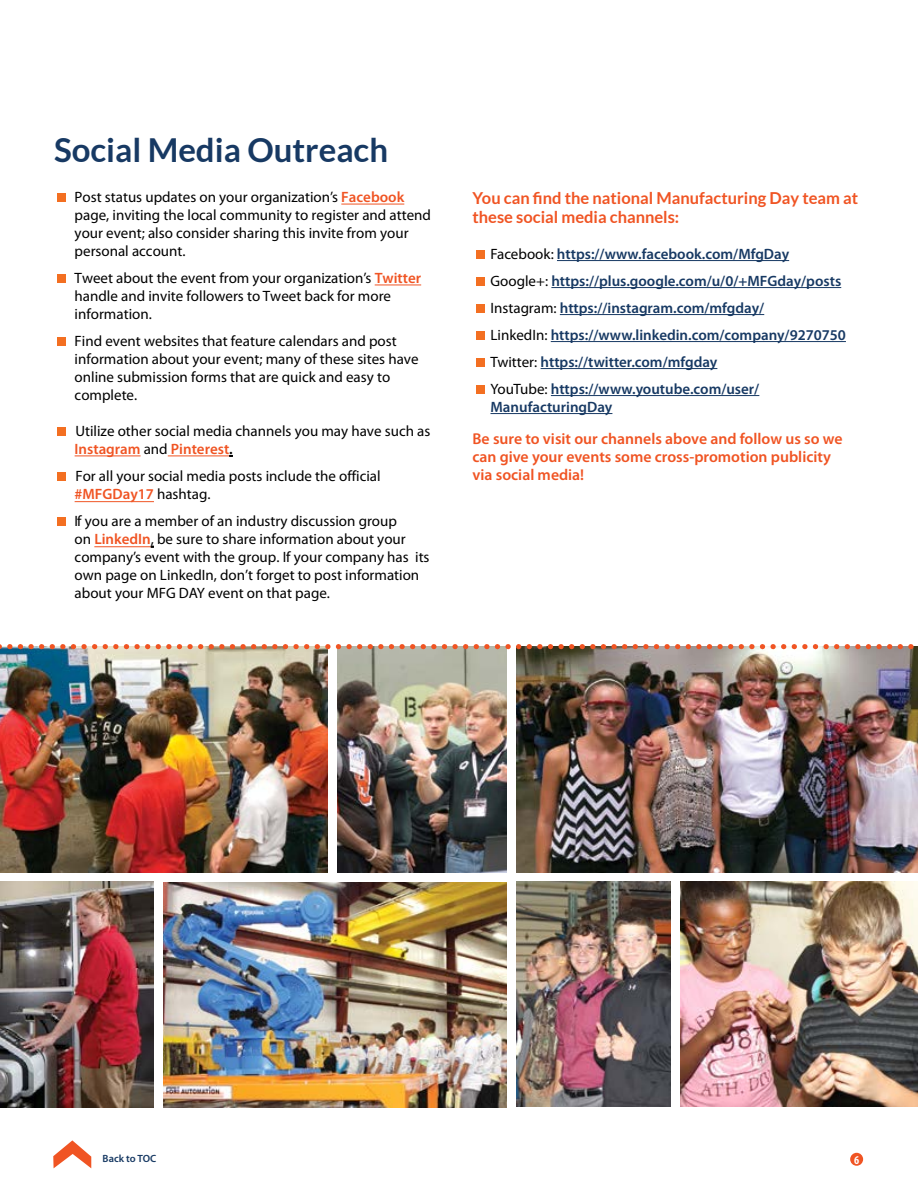
<style>
.page{position:relative;width:918px;height:1188px;background:#fff}
.page>*{position:absolute;margin:0;border:0;box-sizing:border-box;transform-origin:0 0}
.t1{font:700 33px "Lato";color:#173963}
.t2{font:700 16.5px/19.5px "Lato";color:#f05423}
.t3{font:600 15.75px/18px "Myriad Pro";color:#f05423}
.t4{font:15px/18px "Myriad Pro";color:#000}
.t5{font:600 15px/27px "Myriad Pro";color:#173963}
.t6{font:700 condensed 12px "Myriad Pro";color:#fff}
.t7{font:600 10.5px "Myriad Pro";color:#173963}
.s1{font-weight:600;color:#f05423}
.s2{font-weight:600}
.s3{font-weight:400;color:#000}
</style>
<div class="page">
<div style="left:850px;top:1153px;width:13px;height:13px;background:#f05423;border-radius:50%"></div>
<svg style="left:53px;top:1140px;width:38px;height:28px"></svg>
<div style="left:58px;top:194px;width:8px;height:8px;background:#f36f21"></div>
<div style="left:58px;top:275px;width:8px;height:8px;background:#f36f21"></div>
<div style="left:58px;top:338px;width:8px;height:8px;background:#f36f21"></div>
<div style="left:58px;top:428px;width:8px;height:8px;background:#f36f21"></div>
<div style="left:58px;top:473px;width:8px;height:8px;background:#f36f21"></div>
<div style="left:58px;top:518px;width:8px;height:8px;background:#f36f21"></div>
<hr style="left:94px;top:546px;width:57px;height:1px;background:#f05423">
<hr style="left:75px;top:501px;width:79px;height:1px;background:#f05423">
<hr style="left:168px;top:456px;width:61px;height:1px;background:#f05423">
<hr style="left:75px;top:456px;width:66px;height:1px;background:#f05423">
<hr style="left:375px;top:285px;width:46px;height:1px;background:#f05423">
<hr style="left:341px;top:204px;width:63px;height:1px;background:#f05423">
<hr style="left:557px;top:260px;width:232px;height:1px;background:#173963">
<hr style="left:551px;top:287px;width:290px;height:1px;background:#173963">
<hr style="left:560px;top:314px;width:204px;height:1px;background:#173963">
<hr style="left:551px;top:341px;width:295px;height:1px;background:#173963">
<hr style="left:541px;top:368px;width:176px;height:1px;background:#173963">
<hr style="left:551px;top:395px;width:208px;height:1px;background:#173963">
<hr style="left:491px;top:413px;width:121px;height:1px;background:#173963">
<div style="left:476px;top:251px;width:9px;height:8px;background:#f36f21"></div>
<div style="left:476px;top:278px;width:9px;height:8px;background:#f36f21"></div>
<div style="left:476px;top:305px;width:9px;height:8px;background:#f36f21"></div>
<div style="left:476px;top:332px;width:9px;height:8px;background:#f36f21"></div>
<div style="left:476px;top:359px;width:9px;height:8px;background:#f36f21"></div>
<div style="left:476px;top:386px;width:9px;height:8px;background:#f36f21"></div>
<img style="left:0;top:649px;width:327px;height:224px">
<img style="left:337px;top:649px;width:170px;height:224px">
<img style="left:0;top:882px;width:154px;height:225px">
<img style="left:163px;top:882px;width:343px;height:225px">
<img style="left:516px;top:649px;width:402px;height:223px">
<img style="left:516px;top:881px;width:155px;height:226px">
<img style="left:681px;top:881px;width:237px;height:226px">
<img style="left:0;top:644px;width:918px;height:5px">
<h1 class="t1" style="left:54px;top:131px;width:336px">Social Media Outreach</h1>
<p class="t4" style="left:75px;top:188px;width:358px">Post status updates on your organization’s <span class="s1">Facebook </span>page, inviting the local community to register and attend your event; also consider sharing this invite from your personal account.</p>
<p class="t4" style="left:75px;top:269px;width:348px">Tweet about the event from your organization’s <span class="s1">Twitter </span>handle and invite followers to Tweet back for more information.</p>
<p class="t4" style="left:75px;top:331px;width:346px">Find event websites that feature calendars and post information about your event; many of these sites have online submission forms that are quick and easy to complete.</p>
<p class="t4" style="left:75px;top:421px;width:357px">Utilize other social media channels you may have such as<br><span class="s1">Instagram</span> and <span class="s1">Pinterest</span><span class="s2">.</span></p>
<p class="t4" style="left:75px;top:467px;width:308px">For all your social media posts include the official <span class="s1">#MFGDay17</span> hashtag.</p>
<p class="t4" style="left:75px;top:512px;width:356px">If you are a member of an industry discussion group<br>on <span class="s1">LinkedIn</span>, be sure to share information about your company’s event with the group. If your company has its own page on LinkedIn, don’t forget to post information about your MFG DAY event on that page.</p>
<p class="t2" style="left:472px;top:188px;width:387px">You can find the national Manufacturing Day team at these social media channels:</p>
<p class="t5" style="left:491px;top:240px;width:357px"><span class="s3">Facebook:</span> https://www.facebook.com/MfgDay <span class="s3">Google+:</span> https://plus.google.com/u/0/+MFGday/posts <span class="s3">Instagram:</span> https://instagram.com/mfgday/<br><span class="s3">LinkedIn:</span> https://www.linkedin.com/company/9270750<br><span class="s3">Twitter:</span> https://twitter.com/mfgday<br><span class="s3">YouTube:</span> https://www.youtube.com/user/</p>
<p class="t5" style="left:491px;top:393px;width:123px">ManufacturingDay</p>
<p class="t3" style="left:472px;top:429px;width:372px">Be sure to visit our channels above and follow us so we can give your events some cross-promotion publicity via social media!</p>
<p class="t7" style="left:103px;top:1152px;width:55px">Back to TOC</p>
<p class="t6" style="left:854px;top:1152px;width:7px">6</p>
</div>
